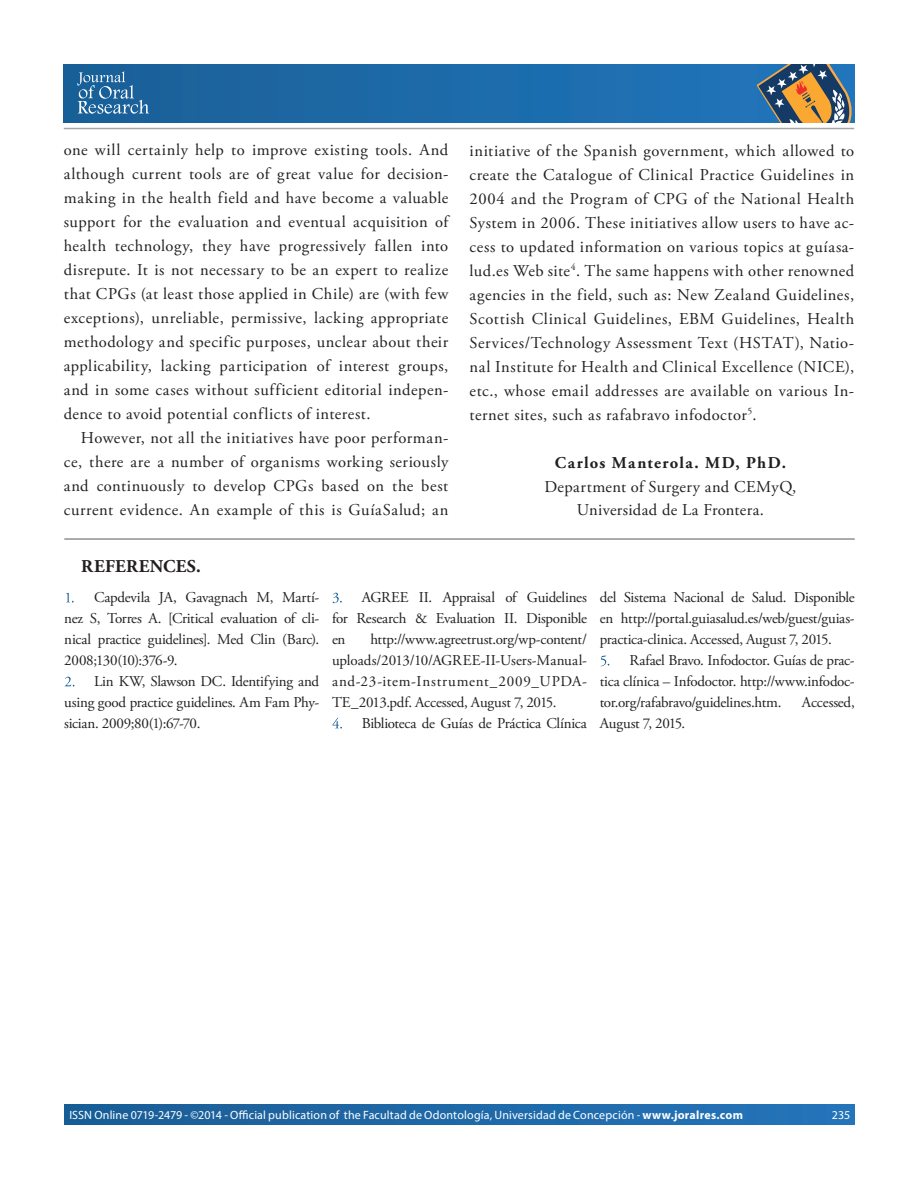
<style>
.page{position:relative;width:918px;height:1188px;background:#fff}
.page>*{position:absolute;margin:0;border:0;box-sizing:border-box;transform-origin:0 0}
.t1{font:700 18px "Adobe Garamond Pro";letter-spacing:.015em;color:#231f20}
.t2{font:16.5px/24px "Adobe Garamond Pro";letter-spacing:.03em;color:#231f20;text-align:justify}
.t3{font:700 16.5px "Adobe Garamond Pro";letter-spacing:.08em;color:#231f20}
.t4{font:15px/21px "Adobe Garamond Pro";letter-spacing:-.015em;color:#231f20;text-align:justify}
.t5{font:12px "Myriad Pro";letter-spacing:.01em;color:#fff}
.s1{color:#fff}
.s2{font-weight:700}
</style>
<div class="page">
<svg style="left:64px;top:64px;width:692px;height:59px;background:#1c6aa8"></svg>
<svg style="left:756px;top:64px;width:98px;height:59px;background:#6c7574"></svg>
<svg style="left:77px;top:71px;width:72px;height:43px;background:#407baa"></svg>
<hr style="left:63px;top:127px;width:792px;height:3px;background:#ebeaea">
<hr style="left:64px;top:128px;width:790px;height:1px;background:#231f20">
<div style="left:64px;top:1105px;width:790px;height:19px;background:linear-gradient(to right,#195d95,#2574bb)"></div>
<hr style="left:64px;top:538px;width:791px;height:2px;background:#231f20">
<p class="t2" style="left:64px;top:139px;width:386px">one will certainly help to improve existing tools. And although current tools are of great value for decision&shy;making in the health field and have become a valuable support for the evaluation and eventual acquisition of health technology, they have progressively fallen into disrepute. It is not necessary to be an expert to realize that CPGs (at least those applied in Chile) are (with few exceptions), unreliable, permissive, lacking appropriate methodology and specific purposes, unclear about their applicability, lacking participation of interest groups, and in some cases without sufficient editorial indepen&shy;dence to avoid potential conflicts of interest.</p>
<p class="t2" style="left:64px;top:427px;width:386px;text-indent:17px">However, not all the initiatives have poor performan&shy;ce, there are a number of organisms working seriously and continuously to develop CPGs based on the best current evidence. An example of this is GuíaSalud; an</p>
<p class="t1" style="left:81px;top:556px;width:121px">REFERENCES.</p>
<p class="t2" style="left:470px;top:139px;width:386px">initiative of the Spanish government, which allowed to create the Catalogue of Clinical Practice Guidelines in 2004 and the Program of CPG of the National Health System in 2006. These initiatives allow users to have ac&shy;cess to updated information on various topics at guíasa&shy;lud.es Web site<sup>4</sup>. The same happens with other renowned agencies in the field, such as: New Zealand Guidelines, Scottish Clinical Guidelines, EBM Guidelines, Health Services/Technology Assessment Text (HSTAT), Natio&shy;nal Institute for Health and Clinical Excellence (NICE), etc., whose email addresses are available on various In&shy;ternet sites, such as rafabravo infodoctor<sup>5</sup>.</p>
<p class="t3" style="left:555px;top:453px;width:233px">Carlos Manterola. MD, PhD.</p>
<p class="t2" style="left:544px;top:475px;width:254px;text-align:center">Department of Surgery and CEMyQ,<br>Universidad de La Frontera.</p>
<p class="t4" style="left:64px;top:588px;width:256px"><span class="s1">1.</span> Capdevila JA, Gavagnach M, Martí&shy;nez S, Torres A. [Critical evaluation of cli&shy;nical practice guidelines]. Med Clin (Barc).<br>2008;130(10):376-9.</p>
<p class="t4" style="left:64px;top:672px;width:256px"><span class="s1">2.</span> Lin KW, Slawson DC. Identifying and using good practice guidelines. Am Fam Phy&shy;sician. 2009;80(1):67-70.</p>
<p class="t4" style="left:332px;top:588px;width:256px"><span class="s1">3.</span> AGREE II. Appraisal of Guidelines for Research &amp; Evaluation II. Disponible en</p>
<p class="t4" style="left:332px;top:630px;width:256px;text-indent:38px">http://www.agreetrust.org/wp-content/ uploads/2013/10/AGREE-II-Users-Manual&shy;and-23-item-Instrument_2009_UPDA-TE_2013.pdf. Accessed, August 7, 2015.</p>
<p class="t4" style="left:332px;top:714px;width:256px"><span class="s1">4.</span> Biblioteca de Guías de Práctica Clínica</p>
<p class="t4" style="left:600px;top:588px;width:256px">del Sistema Nacional de Salud. Disponible en http://portal.guiasalud.es/web/guest/guias&shy;practica-clinica. Accessed, August 7, 2015.</p>
<p class="t4" style="left:600px;top:651px;width:256px"><span class="s1">5.</span> Rafael Bravo. Infodoctor. Guías de prac&shy;tica clínica – Infodoctor. http://www.infodoc&shy;tor.org/rafabravo/guidelines.htm.</p>
<p class="t4" style="left:802px;top:693px;width:54px">Accessed,</p>
<p class="t4" style="left:600px;top:714px;width:87px">August 7, 2015.</p>
<p class="t5" style="left:69px;top:1107px;width:675px">ISSN Online 0719-2479 - ©2014 - Official publication of the Facultad de Odontología, Universidad de Concepción - <span class="s2">www.joralres.com</span></p>
<p class="t5" style="left:832px;top:1107px;width:20px">235</p>
</div>
